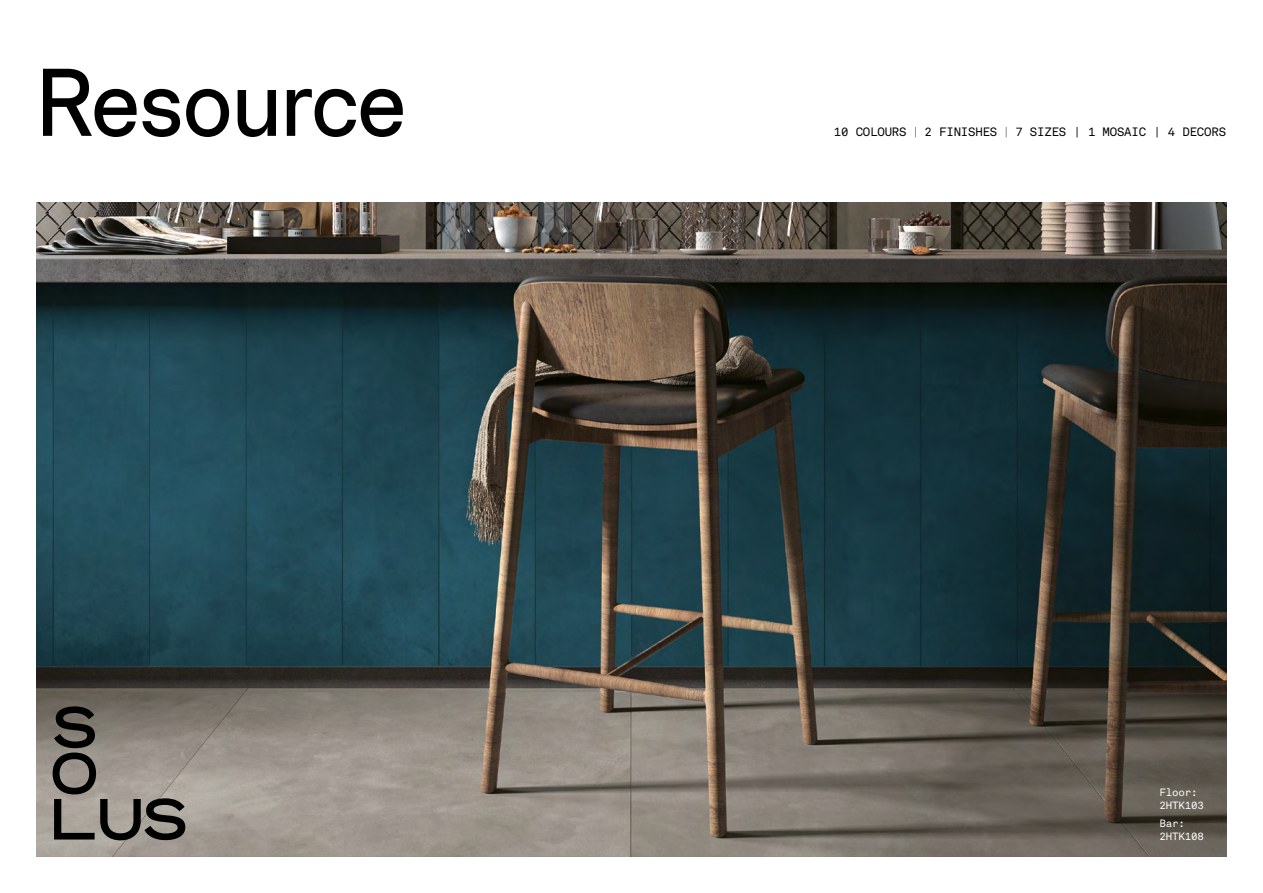
<style>
.page{position:relative;width:1263px;height:893px;background:#fff}
.page>*{position:absolute;margin:0;border:0;box-sizing:border-box;transform-origin:0 0}
.t1{font:95.85px "Chromatic Pro Grotesque";letter-spacing:-.015em;color:#000}
.t2{font:12px "Akkurat Mono LL";letter-spacing:-.015em;color:#000}
.t3{font:10.5px/13.5px "Akkurat Mono LL";letter-spacing:-.015em;color:#fff}
</style>
<div class="page">
<img style="left:37px;top:202px;width:1189px;height:654px">
<svg style="left:53px;top:706px;width:132px;height:134px"></svg>
<h1 class="t1" style="left:37px;top:42px;width:371px">Resource</h1>
<p class="t2" style="left:834px;top:123px;width:394px">10 COLOURS | 2 FINISHES | 7 SIZES | 1 MOSAIC | 4 DECORS</p>
<p class="t3" style="left:1159px;top:785px;width:46px">Floor:<br>2HTK103</p>
<p class="t3" style="left:1159px;top:816px;width:46px">Bar:<br>2HTK108</p>
</div>
